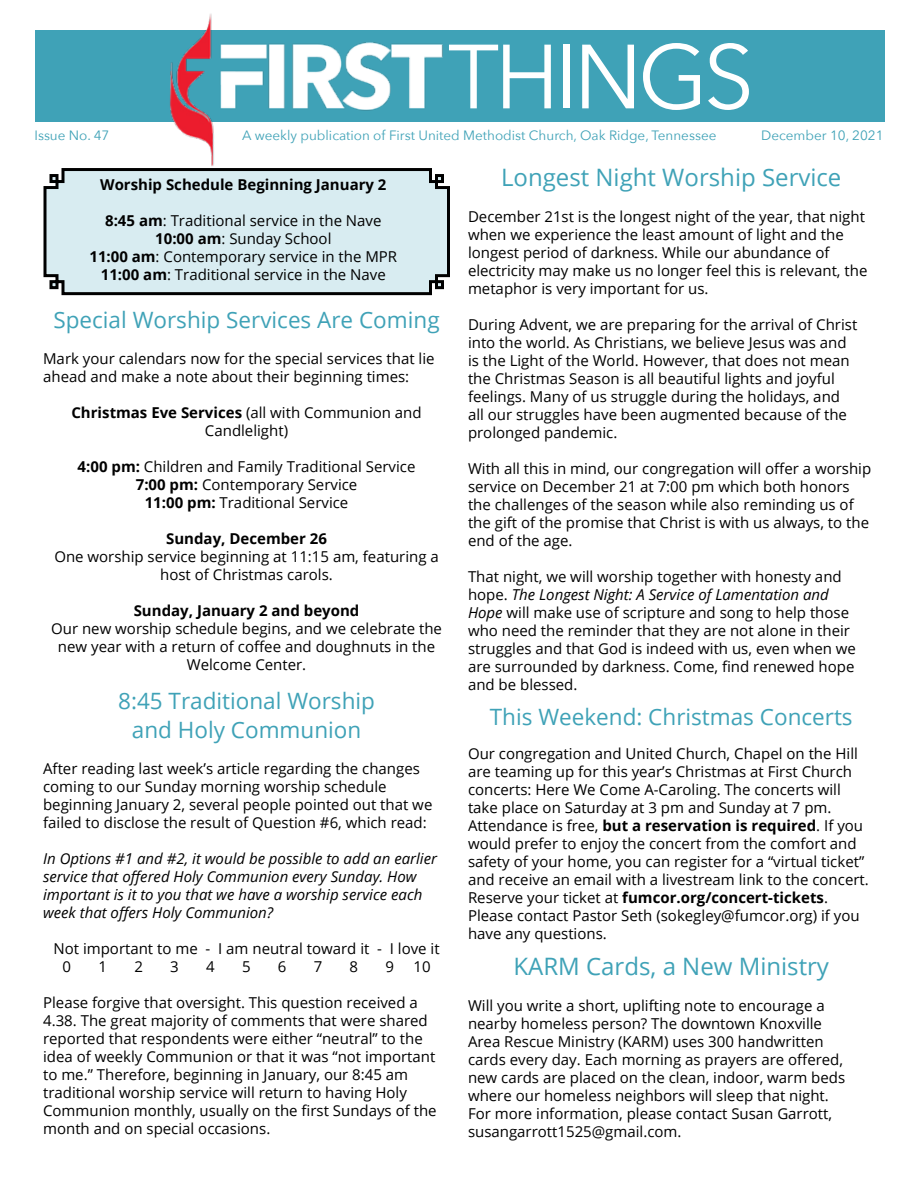
<style>
.page{position:relative;width:918px;height:1188px;background:#fff}
.page>*{position:absolute;margin:0;border:0;box-sizing:border-box;transform-origin:0 0}
.t1{font:90px "Avenir Next";letter-spacing:-.05em;color:#fff}
.t2{font:24px "Open Sans";color:#3fa2b7}
.t3{font:22.5px/28.8px "Open Sans";color:#3fa2b7;text-align:center}
.t4{font:15px/18px "Open Sans";color:#000}
.t5{font:italic 15px/18px "Open Sans";color:#000}
.t6{font:700 15px "Open Sans";color:#000}
.t7{font:13.5px "Avenir Next";color:#3fa2b7}
.s1{font-weight:700}
.s2{font-style:italic}
</style>
<div class="page">
<svg style="left:43px;top:168px;width:407px;height:128px;background:#cadce1"></svg>
<div style="left:35px;top:30px;width:850px;height:92px;background:#3fa2b7"></div>
<img style="left:170px;top:14px;width:273px;height:152px">
<h1 class="t1" style="left:448px;top:1px;width:308px">THINGS</h1>
<p class="t7" style="left:34px;top:124px;width:76px">Issue No. 47</p>
<p class="t7" style="left:242px;top:124px;width:476px">A weekly publication of First United Methodist Church, Oak Ridge, Tennessee</p>
<p class="t7" style="left:761px;top:124px;width:124px">December 10, 2021</p>
<p class="t6" style="left:100px;top:174px;width:288px">Worship Schedule Beginning January 2</p>
<p class="t4" style="left:89px;top:211px;width:309px;text-align:center"><span class="s1">8:45 am</span>: Traditional service in the Nave <span class="s1">10:00 am</span>: Sunday School<br><span class="s1">11:00 am</span>: Contemporary service in the MPR <span class="s1">11:00 am</span>: Traditional service in the Nave</p>
<h3 class="t3" style="left:53px;top:305px;width:388px">Special Worship Services Are Coming</h3>
<p class="t4" style="left:43px;top:350px;width:393px">Mark your calendars now for the special services that lie ahead and make a note about their beginning times:</p>
<p class="t4" style="left:71px;top:404px;width:352px;text-align:center"><span class="s1">Christmas Eve Services</span> (all with Communion and<br>Candlelight)</p>
<p class="t4" style="left:78px;top:458px;width:339px;text-align:center"><span class="s1">4:00 pm:</span> Children and Family Traditional Service<br><span class="s1">7:00 pm:</span> Contemporary Service<br><span class="s1">11:00 pm:</span> Traditional Service</p>
<p class="t6" style="left:166px;top:528px;width:162px">Sunday, December 26</p>
<p class="t4" style="left:54px;top:548px;width:386px;text-align:center">One worship service beginning at 11:15 am, featuring a host of Christmas carols.</p>
<p class="t6" style="left:134px;top:600px;width:227px">Sunday, January 2 and beyond</p>
<p class="t4" style="left:51px;top:620px;width:392px;text-align:center">Our new worship schedule begins, and we celebrate the new year with a return of coffee and doughnuts in the<br>Welcome Center.</p>
<h3 class="t3" style="left:118px;top:686px;width:258px">8:45 Traditional Worship and Holy Communion</h3>
<p class="t4" style="left:43px;top:759px;width:391px">After reading last week’s article regarding the changes coming to our Sunday morning worship schedule beginning January 2, several people pointed out that we failed to disclose the result of Question #6, which read:</p>
<p class="t5" style="left:43px;top:849px;width:396px">In Options #1 and #2, it would be possible to add an earlier service that offered Holy Communion every Sunday. How important is it to you that we have a worship service each week that offers Holy Communion?</p>
<p class="t4" style="left:63px;top:939px;width:379px;text-indent:-9px">Not important to me - I am neutral toward it - I love it<br>0</p>
<p class="t4" style="left:99px;top:957px;width:10px">1</p>
<p class="t4" style="left:134px;top:957px;width:10px">2</p>
<p class="t4" style="left:170px;top:957px;width:10px">3</p>
<p class="t4" style="left:206px;top:957px;width:10px">4</p>
<p class="t4" style="left:242px;top:957px;width:10px">5</p>
<p class="t4" style="left:278px;top:957px;width:10px">6</p>
<p class="t4" style="left:314px;top:957px;width:10px">7</p>
<p class="t4" style="left:350px;top:957px;width:10px">8</p>
<p class="t4" style="left:386px;top:957px;width:10px">9</p>
<p class="t4" style="left:414px;top:957px;width:19px">10</p>
<p class="t4" style="left:43px;top:993px;width:395px">Please forgive that oversight. This question received a 4.38. The great majority of comments that were shared reported that respondents were either “neutral” to the idea of weekly Communion or that it was “not important to me.” Therefore, beginning in January, our 8:45 am traditional worship service will return to having Holy Communion monthly, usually on the first Sundays of the month and on special occasions.</p>
<h2 class="t2" style="left:501px;top:161px;width:342px">Longest Night Worship Service</h2>
<p class="t4" style="left:468px;top:208px;width:401px">December 21st is the longest night of the year, that night when we experience the least amount of light and the longest period of darkness. While our abundance of electricity may make us no longer feel this is relevant, the metaphor is very important for us.</p>
<p class="t4" style="left:468px;top:316px;width:391px">During Advent, we are preparing for the arrival of Christ into the world. As Christians, we believe Jesus was and is the Light of the World. However, that does not mean the Christmas Season is all beautiful lights and joyful feelings. Many of us struggle during the holidays, and all our struggles have been augmented because of the prolonged pandemic.</p>
<p class="t4" style="left:468px;top:460px;width:405px">With all this in mind, our congregation will offer a worship service on December 21 at 7:00 pm which both honors the challenges of the season while also reminding us of the gift of the promise that Christ is with us always, to the end of the age.</p>
<p class="t4" style="left:468px;top:568px;width:389px">That night, we will worship together with honesty and hope. <span class="s2">The Longest Night: A Service of Lamentation and Hope</span> will make use of scripture and song to help those who need the reminder that they are not alone in their struggles and that God is indeed with us, even when we are surrounded by darkness. Come, find renewed hope and be blessed.</p>
<h3 class="t3" style="left:490px;top:701px;width:364px">This Weekend: Christmas Concerts</h3>
<p class="t4" style="left:468px;top:744px;width:402px">Our congregation and United Church, Chapel on the Hill are teaming up for this year’s Christmas at First Church concerts: Here We Come A-Caroling. The concerts will take place on Saturday at 3 pm and Sunday at 7 pm.<br>Attendance is free, <span class="s1">but a reservation is required</span>. If you would prefer to enjoy the concert from the comfort and safety of your home, you can register for a “virtual ticket” and receive an email with a livestream link to the concert.<br>Reserve your ticket at <span class="s1">fumcor.org/concert-tickets</span>.<br>Please contact Pastor Seth (sokegley@fumcor.org) if you have any questions.</p>
<h2 class="t2" style="left:513px;top:950px;width:317px">KARM Cards, a New Ministry</h2>
<p class="t4" style="left:468px;top:997px;width:379px">Will you write a short, uplifting note to encourage a nearby homeless person? The downtown Knoxville Area Rescue Ministry (KARM) uses 300 handwritten cards every day. Each morning as prayers are offered, new cards are placed on the clean, indoor, warm beds where our homeless neighbors will sleep that night.<br>For more information, please contact Susan Garrott, susangarrott1525@gmail.com.</p>
</div>
